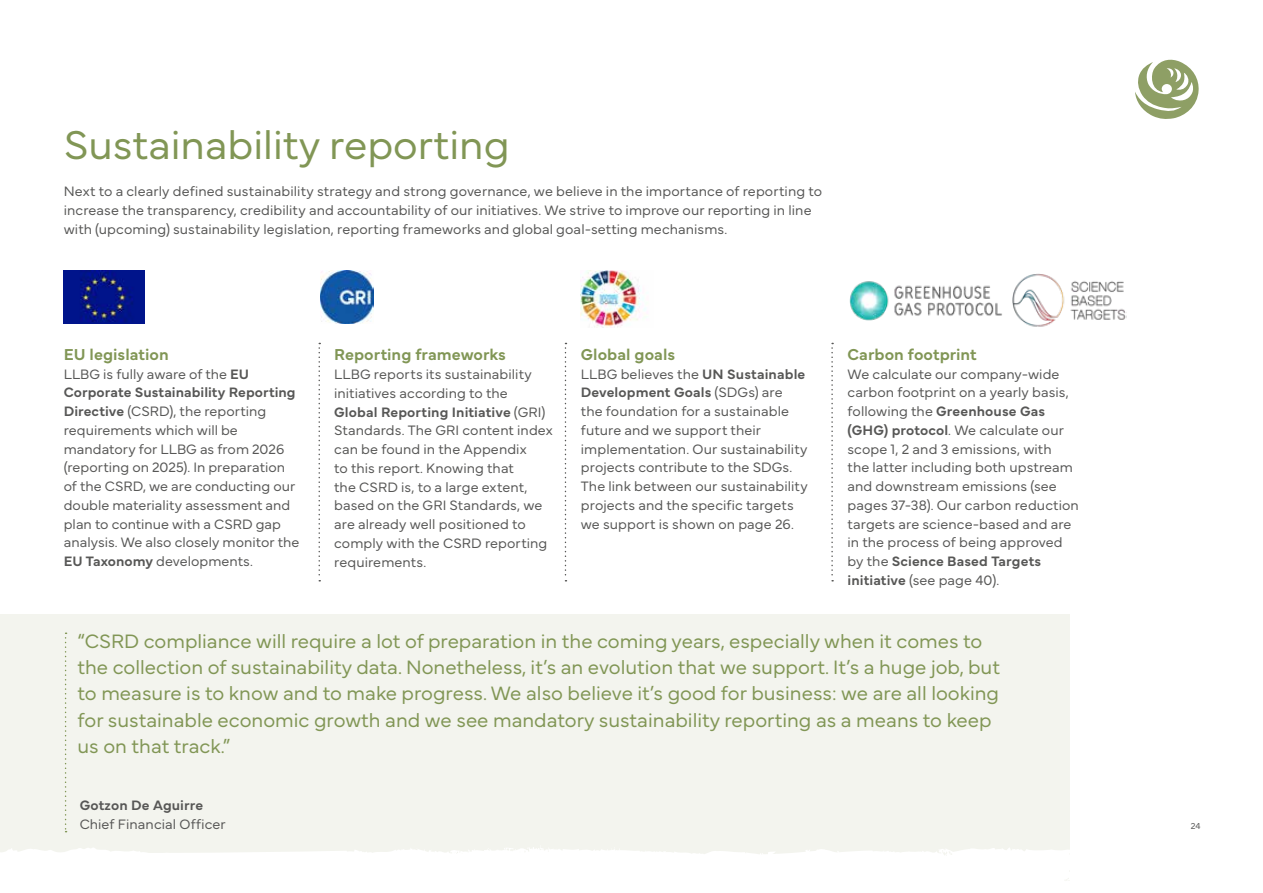
<style>
.page{position:relative;width:1263px;height:893px;background:#fff}
.page>*{position:absolute;margin:0;border:0;box-sizing:border-box;transform-origin:0 0}
.t1{font:300 42px "Mundial";color:#819655}
.t2{font:300 20.25px/26.2px "Mundial";color:#819655}
.t3{font:600 16.5px "Mundial";color:#819655}
.t4{font:300 14.25px/18.8px "Mundial";letter-spacing:.005em;color:#575756}
.t5{font:600 14.25px "Mundial";letter-spacing:.005em;color:#575756}
.t6{font:300 9px "Mundial";color:#575756}
.s1{font-weight:600}
</style>
<div class="page">
<svg style="left:1135px;top:60px;width:63px;height:59px"></svg>
<div style="left:0;top:614px;width:1069px;height:279px;background:#f3f4ee"></div>
<svg style="left:318px;top:343px;width:2px;height:238px"></svg>
<svg style="left:565px;top:343px;width:1px;height:238px"></svg>
<svg style="left:831px;top:343px;width:2px;height:238px"></svg>
<img style="left:64px;top:270px;width:81px;height:54px">
<img style="left:320px;top:270px;width:53px;height:53px">
<img style="left:581px;top:270px;width:65px;height:57px">
<img style="left:849px;top:281px;width:153px;height:40px">
<img style="left:1012px;top:273px;width:115px;height:54px">
<svg style="left:65px;top:632px;width:2px;height:200px"></svg>
<svg style="left:0;top:845px;width:1070px;height:48px;background:#fdfdfc"></svg>
<h1 class="t1" style="left:64px;top:112px;width:447px">Sustainability reporting</h1>
<p class="t4" style="left:64px;top:181px;width:760px">Next to a clearly defined sustainability strategy and strong governance, we believe in the importance of reporting to increase the transparency, credibility and accountability of our initiatives. We strive to improve our reporting in line with (upcoming) sustainability legislation, reporting frameworks and global goal-setting mechanisms.</p>
<p class="t3" style="left:64px;top:341px;width:106px">EU legislation</p>
<p class="t4" style="left:64px;top:363px;width:237px">LLBG is fully aware of the <span class="s1">EU<br>Corporate Sustainability Reporting<br>Directive</span> (CSRD), the reporting requirements which will be mandatory for LLBG as from 2026 (reporting on 2025). In preparation of the CSRD, we are conducting our double materiality assessment and plan to continue with a CSRD gap analysis. We also closely monitor the<br><span class="s1">EU Taxonomy</span> developments.</p>
<p class="t3" style="left:334px;top:342px;width:173px">Reporting frameworks</p>
<p class="t4" style="left:334px;top:363px;width:220px">LLBG reports its sustainability initiatives according to the<br><span class="s1">Global Reporting Initiative</span> (GRI)<br>Standards. The GRI content index can be found in the Appendix<br>to this report. Knowing that<br>the CSRD is, to a large extent, based on the GRI Standards, we are already well positioned to comply with the CSRD reporting requirements.</p>
<p class="t3" style="left:581px;top:341px;width:96px">Global goals</p>
<p class="t4" style="left:581px;top:363px;width:228px">LLBG believes the <span class="s1">UN Sustainable<br>Development Goals</span> (SDGs) are the foundation for a sustainable future and we support their implementation. Our sustainability projects contribute to the SDGs.<br>The link between our sustainability projects and the specific targets we support is shown on page 26.</p>
<p class="t3" style="left:847px;top:341px;width:131px">Carbon footprint</p>
<p class="t4" style="left:847px;top:363px;width:233px">We calculate our company-wide carbon footprint on a yearly basis, following the <span class="s1">Greenhouse Gas (GHG) protocol</span>. We calculate our scope 1, 2 and 3 emissions, with<br>the latter including both upstream and downstream emissions (see pages 37-38). Our carbon reduction targets are science-based and are in the process of being approved by the <span class="s1">Science Based Targets initiative</span> (see page 40).</p>
<p class="t2" style="left:77px;top:626px;width:924px">“CSRD compliance will require a lot of preparation in the coming years, especially when it comes to the collection of sustainability data. Nonetheless, it’s an evolution that we support. It’s a huge job, but to measure is to know and to make progress. We also believe it’s good for business: we are all looking for sustainable economic growth and we see mandatory sustainability reporting as a means to keep us on that track.”</p>
<p class="t5" style="left:80px;top:794px;width:125px">Gotzon De Aguirre</p>
<p class="t4" style="left:80px;top:813px;width:148px">Chief Financial Officer</p>
<p class="t6" style="left:1191px;top:818px;width:11px">24</p>
</div>
